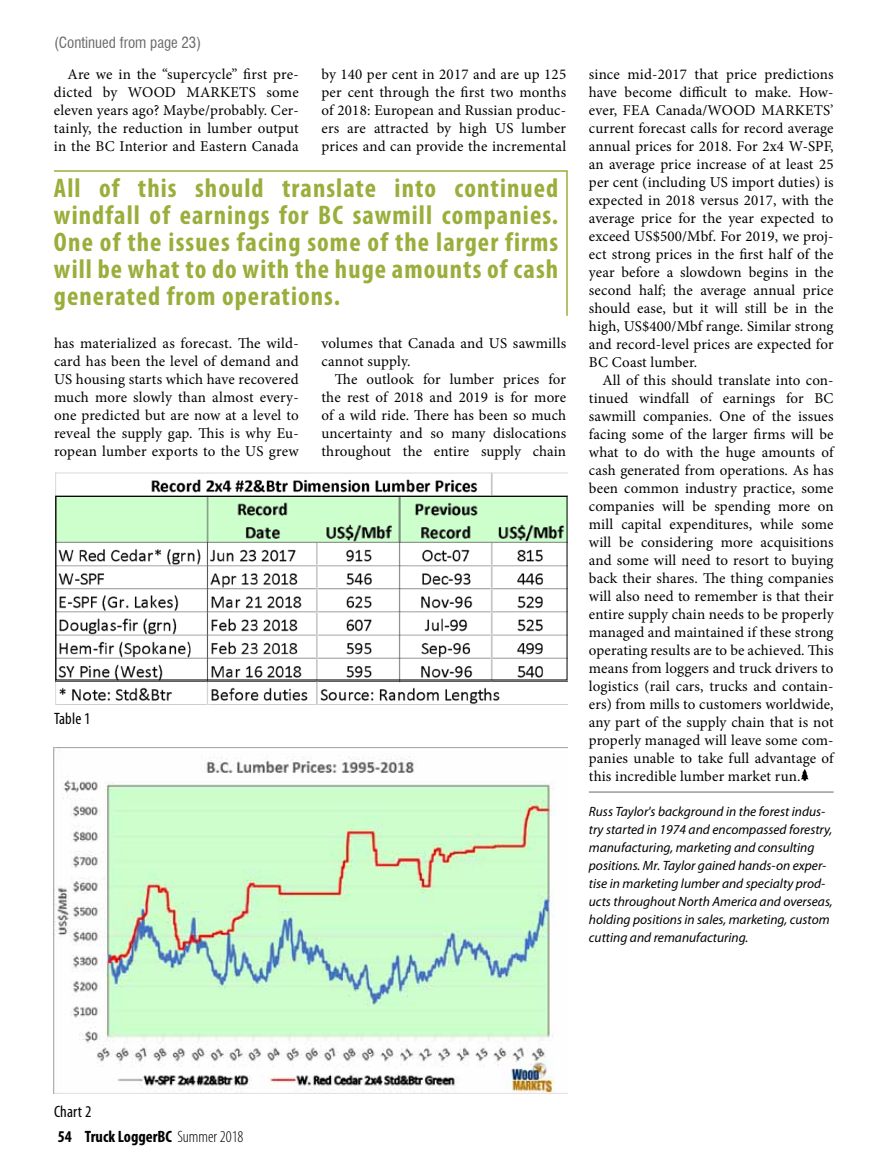
<style>
.page{position:relative;width:891px;height:1161px;background:#fff}
.page>*{position:absolute;margin:0;border:0;box-sizing:border-box;transform-origin:0 0}
.t1{font:700 condensed 27px/27px "Myriad Pro";letter-spacing:.04em;color:#9aae3c;text-align:justify}
.t2{font:17.55px/24px "Calibri";color:#000}
.t3{font:700 condensed 16.5px "Myriad Pro";color:#000}
.t4{font:condensed 16.5px "Myriad Pro";letter-spacing:.01em;color:#000}
.t5{font:15px/18px "Minion Pro";letter-spacing:.01em;color:#000;text-align:justify}
.t6{font:condensed 15px "Swiss 721 BT";color:#696a6d}
.t7{font:italic 13.5px/18px "Myriad Pro";color:#000}
.s1{font-weight:300}
</style>
<div class="page">
<hr style="left:589px;top:792px;width:245px;height:1px;background:#696a6d">
<img style="left:55px;top:472px;width:513px;height:232px">
<div style="left:56px;top:496px;width:511px;height:184px;border:1px solid #000"></div>
<img style="left:53px;top:748px;width:514px;height:346px">
<svg style="left:801px;top:769px;width:8px;height:12px"></svg>
<svg style="left:54px;top:170px;width:514px;height:146px"></svg>
<p class="t6" style="left:54px;top:34px;width:149px">(Continued from page 23)</p>
<p class="t5" style="left:54px;top:65px;width:246px;text-indent:14px">Are we in the “supercycle” first pre&shy;dicted by WOOD MARKETS some eleven years ago? Maybe/probably. Cer&shy;tainly, the reduction in lumber output in the BC Interior and Eastern Canada</p>
<p class="t5" style="left:321px;top:65px;width:246px">by 140 per cent in 2017 and are up 125 per cent through the first two months of 2018: European and Russian produc&shy;ers are attracted by high US lumber prices and can provide the incremental</p>
<p class="t5" style="left:589px;top:65px;width:246px">since mid-2017 that price predictions have become difficult to make. How&shy;ever, FEA Canada/WOOD MARKETS’ current forecast calls for record average annual prices for 2018. For 2x4 W-SPF, an average price increase of at least 25 per cent (including US import duties) is expected in 2018 versus 2017, with the average price for the year expected to exceed US$500/Mbf. For 2019, we proj&shy;ect strong prices in the first half of the year before a slowdown begins in the second half; the average annual price should ease, but it will still be in the high, US$400/Mbf range. Similar strong and record-level prices are expected for BC Coast lumber.</p>
<p class="t5" style="left:589px;top:371px;width:246px;text-indent:14px">All of this should translate into con&shy;tinued windfall of earnings for BC sawmill companies. One of the issues facing some of the larger firms will be what to do with the huge amounts of cash generated from operations. As has been common industry practice, some companies will be spending more on mill capital expenditures, while some will be considering more acquisitions and some will need to resort to buying back their shares. The thing companies will also need to remember is that their entire supply chain needs to be properly managed and maintained if these strong operating results are to be achieved. This means from loggers and truck drivers to logistics (rail cars, trucks and contain&shy;ers) from mills to customers worldwide, any part of the supply chain that is not properly managed will leave some com&shy;panies unable to take full advantage of this incredible lumber market run.</p>
<p class="t7" style="left:589px;top:802px;width:245px">Russ Taylor's background in the forest indus&shy;try started in 1974 and encompassed forestry, manufacturing, marketing and consulting positions. Mr. Taylor gained hands-on exper&shy;tise in marketing lumber and specialty prod&shy;ucts throughout North America and overseas, holding positions in sales, marketing, custom cutting and remanufacturing.</p>
<h1 class="t1" style="left:54px;top:174px;width:506px">All of this should translate into continued windfall of earnings for BC sawmill companies.<br>One of the issues facing some of the larger firms will be what to do with the huge amounts of cash generated from operations.</h1>
<p class="t5" style="left:54px;top:335px;width:246px">has materialized as forecast. The wild&shy;card has been the level of demand and US housing starts which have recovered much more slowly than almost every&shy;one predicted but are now at a level to reveal the supply gap. This is why Eu&shy;ropean lumber exports to the US grew</p>
<p class="t5" style="left:321px;top:335px;width:246px">volumes that Canada and US sawmills cannot supply.</p>
<p class="t5" style="left:321px;top:371px;width:246px;text-indent:14px">The outlook for lumber prices for the rest of 2018 and 2019 is for more of a wild ride. There has been so much uncertainty and so many dislocations throughout the entire supply chain</p>
<p class="t2" style="left:53px;top:397px;width:748px">have been achieved for most species (table 1). One of the major exceptions has been studs, which have languished in comparison to dimension lumber.</p>
<p class="t4" style="left:54px;top:708px;width:38px">Table 1</p>
<p class="t4" style="left:54px;top:1101px;width:39px">Chart 2</p>
<p class="t3" style="left:58px;top:1126px;width:187px">54 Truck LoggerBC <span class="s1">Summer 2018</span></p>
</div>
